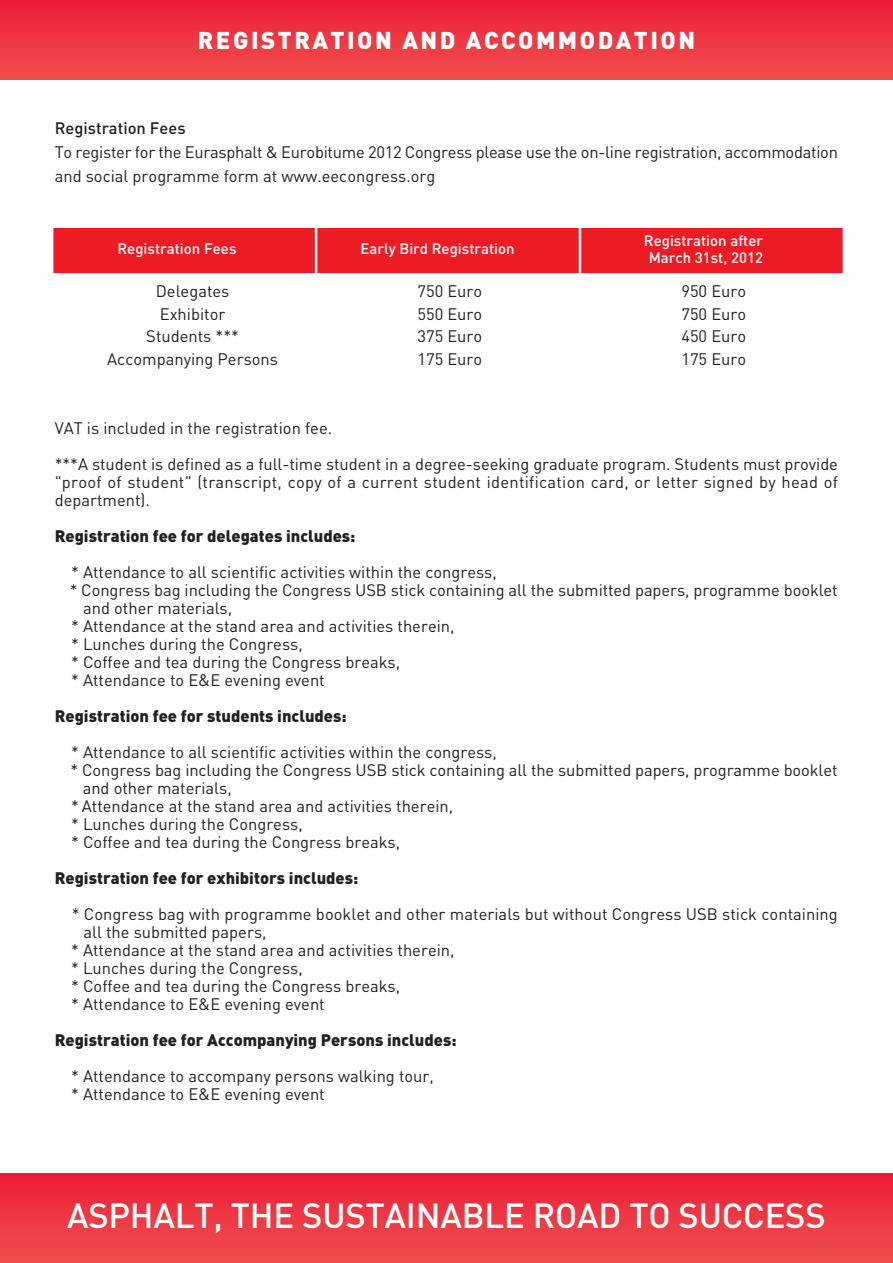
<style>
.page{position:relative;width:893px;height:1263px;background:#fff}
.page>*{position:absolute;margin:0;border:0;box-sizing:border-box;transform-origin:0 0}
.t1{font:500 34.5px "DI Nbek";letter-spacing:-.005em;color:#fff}
.t2{font:900 24px "DI Nbek";letter-spacing:.105em;color:#fff}
.t3{font:16.5px/22.5px "DIN Bek";color:#231f20}
.t4{font:900 16.5px "DI Nbek";color:#231f20}
.t5{font:500 16.5px "DI Nbek";color:#231f20}
.t6{font:500 15px/16.5px "DI Nbek";color:#fff;text-align:center}
</style>
<div class="page">
<div style="left:0;top:1173px;width:893px;height:90px;background:linear-gradient(to bottom,#ed1d39,#f04f4d)"></div>
<div style="left:0;top:0;width:893px;height:80px;background:linear-gradient(to bottom,#ed1d39,#f04f4d)"></div>
<div style="left:53px;top:228px;width:262px;height:45px;background:#ed1c24"></div>
<div style="left:317px;top:228px;width:262px;height:45px;background:#ed1c24"></div>
<div style="left:581px;top:228px;width:262px;height:45px;background:#ed1c24"></div>
<h2 class="t2" style="left:198px;top:32px;width:499px">REGISTRATION AND ACCOMMODATION</h2>
<p class="t5" style="left:55px;top:123px;width:132px">Registration Fees</p>
<p class="t3" style="left:55px;top:142px;width:785px;line-height:24px">To register for the Eurasphalt &amp; Eurobitume 2012 Congress please use the on-line registration, accommodation and social programme form at www.eecongress.org</p>
<p class="t6" style="left:117px;top:242px;width:120px">Registration Fees</p>
<p class="t6" style="left:360px;top:242px;width:156px">Early Bird Registration</p>
<p class="t6" style="left:644px;top:234px;width:121px">Registration after<br>March 31st, 2012</p>
<p class="t3" style="left:107px;top:282px;width:172px;text-align:center">Delegates<br>Exhibitor<br>Students ***<br>Accompanying Persons</p>
<p class="t3" style="left:417px;top:282px;width:66px;text-align:justify">750 Euro 550 Euro 375 Euro 175 Euro</p>
<p class="t3" style="left:681px;top:282px;width:66px;text-align:justify">950 Euro 750 Euro 450 Euro 175 Euro</p>
<p class="t3" style="left:55px;top:412px;width:785px;line-height:36px">VAT is included in the registration fee.<br>***A student is defined as a full-time student in a degree-seeking graduate program. Students must provide</p>
<p class="t3" style="left:55px;top:475px;width:785px;line-height:18px">"proof of student" (transcript, copy of a current student identification card, or letter signed by head of department).</p>
<p class="t4" style="left:55px;top:531px;width:302px">Registration fee for delegates includes:</p>
<p class="t3" style="left:71px;top:563px;width:427px">* Attendance to all scientific activities within the congress,</p>
<p class="t3" style="left:70px;top:581px;width:769px">* Congress bag including the Congress USB stick containing all the submitted papers, programme booklet</p>
<p class="t3" style="left:83px;top:599px;width:150px">and other materials,</p>
<p class="t3" style="left:71px;top:617px;width:385px">* Attendance at the stand area and activities therein,</p>
<p class="t3" style="left:71px;top:635px;width:233px">* Lunches during the Congress,</p>
<p class="t3" style="left:71px;top:653px;width:330px">* Coffee and tea during the Congress breaks,</p>
<p class="t3" style="left:71px;top:671px;width:255px">* Attendance to E&amp;E evening event</p>
<p class="t4" style="left:55px;top:711px;width:293px">Registration fee for students includes:</p>
<p class="t3" style="left:71px;top:743px;width:427px">* Attendance to all scientific activities within the congress,</p>
<p class="t3" style="left:71px;top:761px;width:768px">* Congress bag including the Congress USB stick containing all the submitted papers, programme booklet</p>
<p class="t3" style="left:83px;top:779px;width:150px">and other materials,</p>
<p class="t3" style="left:71px;top:797px;width:383px">* Attendance at the stand area and activities therein,</p>
<p class="t3" style="left:71px;top:815px;width:233px">* Lunches during the Congress,</p>
<p class="t3" style="left:71px;top:833px;width:330px">* Coffee and tea during the Congress breaks,</p>
<p class="t4" style="left:55px;top:873px;width:305px">Registration fee for exhibitors includes:</p>
<p class="t3" style="left:72px;top:905px;width:767px">* Congress bag with programme booklet and other materials but without Congress USB stick containing</p>
<p class="t3" style="left:83px;top:923px;width:185px">all the submitted papers,</p>
<p class="t3" style="left:71px;top:941px;width:385px">* Attendance at the stand area and activities therein,</p>
<p class="t3" style="left:71px;top:959px;width:233px">* Lunches during the Congress,</p>
<p class="t3" style="left:71px;top:977px;width:330px">* Coffee and tea during the Congress breaks,</p>
<p class="t3" style="left:71px;top:995px;width:255px">* Attendance to E&amp;E evening event</p>
<p class="t4" style="left:55px;top:1035px;width:403px">Registration fee for Accompanying Persons includes:</p>
<p class="t3" style="left:71px;top:1069px;width:364px;line-height:18px">* Attendance to accompany persons walking tour, * Attendance to E&amp;E evening event</p>
<h1 class="t1" style="left:67px;top:1203px;width:760px">ASPHALT, THE SUSTAINABLE ROAD TO SUCCESS</h1>
</div>
